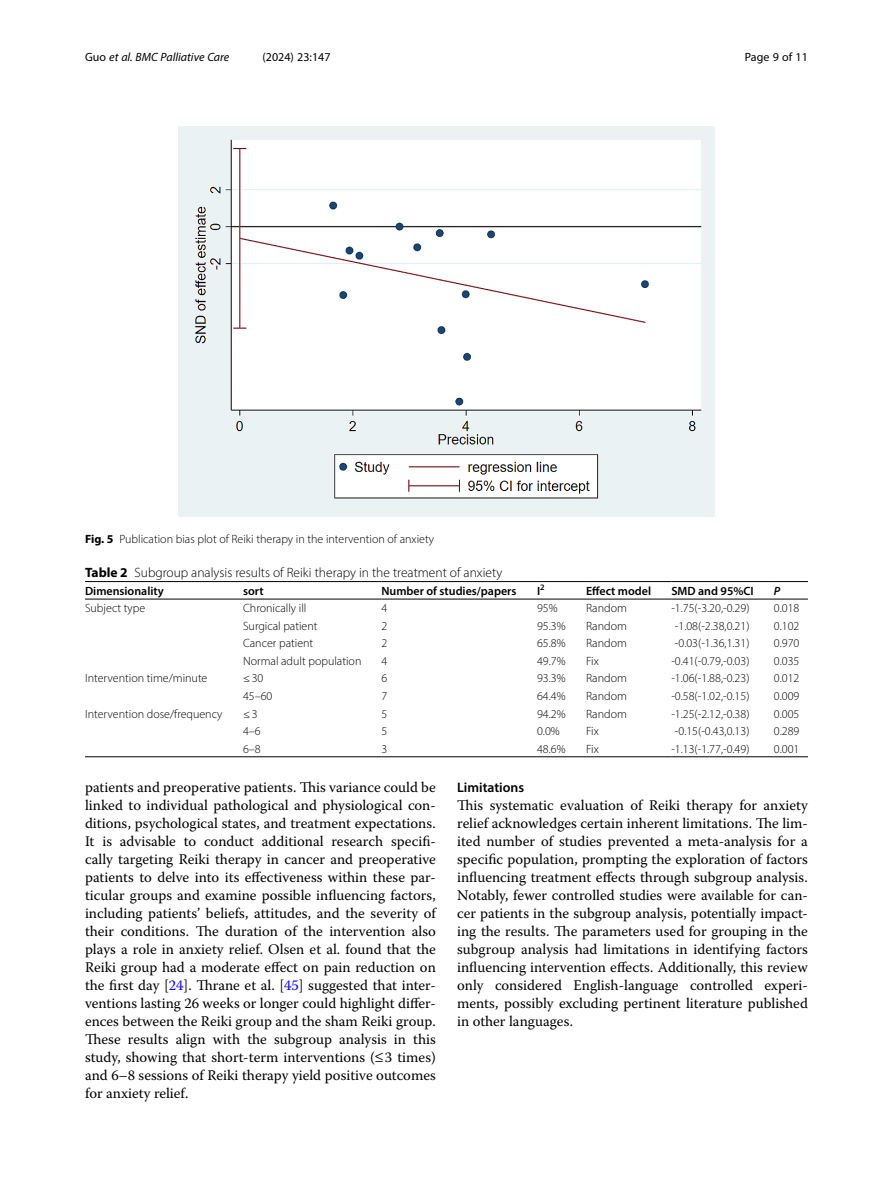
<style>
.page{position:relative;width:893px;height:1191px;background:#fff}
.page>*{position:absolute;margin:0;border:0;box-sizing:border-box;transform-origin:0 0}
.Body_Text_Indent{font:14.7px/18px "Warnock Pro";color:#000;text-align:justify}
.Body_Text{font:14.7px/18px "Warnock Pro";color:#000;text-align:justify}
.Head_2{font:600 13.8px "Myriad Pro";color:#000}
.Table_Caption{font:300 13.5px "Myriad Pro";color:#000}
.Table_Body{font:300 12px "Myriad Pro";color:#000}
.Table_Head{font:600 12px "Myriad Pro";color:#000}
.Figure_Caption{font:300 12px "Myriad Pro";color:#000}
.t1{font:italic 12px "Myriad Pro";color:#000}
.t2{font:12px "Myriad Pro";color:#000}
.Table_Head-2{font:italic 600 12px "Myriad Pro";color:#000}
.s1{font-style:normal}
.s2{font-weight:700}
.s3{color:#00f}
</style>
<div class="page">
<hr style="left:85px;top:599px;width:158px;height:1px;background:#000">
<hr style="left:243px;top:581px;width:138px;height:1px;background:#000">
<hr style="left:243px;top:599px;width:138px;height:1px;background:#000">
<hr style="left:381px;top:581px;width:156px;height:1px;background:#000">
<hr style="left:381px;top:599px;width:156px;height:1px;background:#000">
<hr style="left:537px;top:581px;width:49px;height:1px;background:#000">
<hr style="left:537px;top:599px;width:49px;height:1px;background:#000">
<hr style="left:586px;top:581px;width:85px;height:1px;background:#000">
<hr style="left:586px;top:599px;width:85px;height:1px;background:#000">
<hr style="left:671px;top:581px;width:103px;height:1px;background:#000">
<hr style="left:671px;top:599px;width:103px;height:1px;background:#000">
<hr style="left:774px;top:581px;width:34px;height:1px;background:#000">
<hr style="left:774px;top:599px;width:34px;height:1px;background:#000">
<hr style="left:85px;top:756px;width:158px;height:1px;background:#000">
<hr style="left:243px;top:756px;width:138px;height:1px;background:#000">
<hr style="left:381px;top:756px;width:156px;height:1px;background:#000">
<hr style="left:537px;top:756px;width:49px;height:1px;background:#000">
<hr style="left:586px;top:756px;width:85px;height:1px;background:#000">
<hr style="left:671px;top:756px;width:103px;height:1px;background:#000">
<hr style="left:774px;top:756px;width:34px;height:1px;background:#000">
<hr style="left:85px;top:581px;width:158px;height:1px;background:#000">
<img style="left:178px;top:126px;width:536px;height:390px">
<p class="t1" style="left:85px;top:50px;width:146px"><span class="s1">Guo</span> et al. BMC Palliative Care</p>
<p class="t2" style="left:262px;top:50px;width:70px">(2024) 23:147</p>
<p class="t2" style="left:745px;top:50px;width:65px">Page 9 of 11</p>
<p class="Figure_Caption" style="left:85px;top:532px;width:351px"><span class="s2">Fig. 5</span> Publication bias plot of Reiki therapy in the intervention of anxiety</p>
<p class="Table_Caption" style="left:85px;top:564px;width:419px"><span class="s2">Table 2</span> Subgroup analysis results of Reiki therapy in the treatment of anxiety</p>
<p class="Table_Head" style="left:85px;top:583px;width:80px">Dimensionality</p>
<p class="Table_Head" style="left:243px;top:583px;width:22px">sort</p>
<p class="Table_Head" style="left:381px;top:583px;width:137px">Number of studies/papers</p>
<p class="Table_Head" style="left:537px;top:583px;width:9px">I<sup>2</sup></p>
<p class="Table_Head" style="left:586px;top:583px;width:67px">Effect model</p>
<p class="Table_Head" style="left:671px;top:583px;width:84px">SMD and 95%CI</p>
<p class="Table_Head-2" style="left:774px;top:583px;width:8px">P</p>
<p class="Table_Body" style="left:85px;top:601px;width:62px">Subject type</p>
<p class="Table_Body" style="left:243px;top:601px;width:65px">Chronically ill</p>
<p class="Table_Body" style="left:381px;top:601px;width:7px">4</p>
<p class="Table_Body" style="left:537px;top:601px;width:22px">95%</p>
<p class="Table_Body" style="left:586px;top:601px;width:42px">Random</p>
<p class="Table_Body" style="left:671px;top:601px;width:80px">-1.75(-3.20,-0.29)</p>
<p class="Table_Body" style="left:774px;top:601px;width:27px">0.018</p>
<p class="Table_Body" style="left:243px;top:619px;width:76px">Surgical patient</p>
<p class="Table_Body" style="left:381px;top:619px;width:7px">2</p>
<p class="Table_Body" style="left:537px;top:619px;width:30px">95.3%</p>
<p class="Table_Body" style="left:586px;top:619px;width:42px">Random</p>
<p class="Table_Body" style="left:675px;top:619px;width:76px">-1.08(-2.38,0.21)</p>
<p class="Table_Body" style="left:774px;top:619px;width:27px">0.102</p>
<p class="Table_Body" style="left:243px;top:636px;width:72px">Cancer patient</p>
<p class="Table_Body" style="left:381px;top:636px;width:7px">2</p>
<p class="Table_Body" style="left:537px;top:636px;width:30px">65.8%</p>
<p class="Table_Body" style="left:586px;top:636px;width:42px">Random</p>
<p class="Table_Body" style="left:675px;top:636px;width:76px">-0.03(-1.36,1.31)</p>
<p class="Table_Body" style="left:774px;top:636px;width:27px">0.970</p>
<p class="Table_Body" style="left:243px;top:654px;width:120px">Normal adult population</p>
<p class="Table_Body" style="left:381px;top:654px;width:7px">4</p>
<p class="Table_Body" style="left:537px;top:654px;width:30px">49.7%</p>
<p class="Table_Body" style="left:586px;top:654px;width:14px">Fix</p>
<p class="Table_Body" style="left:671px;top:654px;width:80px">-0.41(-0.79,-0.03)</p>
<p class="Table_Body" style="left:774px;top:654px;width:27px">0.035</p>
<p class="Table_Body" style="left:85px;top:671px;width:124px">Intervention time/minute</p>
<p class="Table_Body" style="left:243px;top:671px;width:22px">≤30</p>
<p class="Table_Body" style="left:381px;top:671px;width:7px">6</p>
<p class="Table_Body" style="left:537px;top:671px;width:30px">93.3%</p>
<p class="Table_Body" style="left:586px;top:671px;width:42px">Random</p>
<p class="Table_Body" style="left:671px;top:671px;width:80px">-1.06(-1.88,-0.23)</p>
<p class="Table_Body" style="left:774px;top:671px;width:27px">0.012</p>
<p class="Table_Body" style="left:243px;top:689px;width:31px">45–60</p>
<p class="Table_Body" style="left:381px;top:689px;width:7px">7</p>
<p class="Table_Body" style="left:537px;top:689px;width:30px">64.4%</p>
<p class="Table_Body" style="left:586px;top:689px;width:42px">Random</p>
<p class="Table_Body" style="left:671px;top:689px;width:80px">-0.58(-1.02,-0.15)</p>
<p class="Table_Body" style="left:774px;top:689px;width:27px">0.009</p>
<p class="Table_Body" style="left:85px;top:706px;width:139px">Intervention dose/frequency</p>
<p class="Table_Body" style="left:243px;top:706px;width:16px">≤3</p>
<p class="Table_Body" style="left:381px;top:706px;width:7px">5</p>
<p class="Table_Body" style="left:537px;top:706px;width:30px">94.2%</p>
<p class="Table_Body" style="left:586px;top:706px;width:42px">Random</p>
<p class="Table_Body" style="left:671px;top:706px;width:80px">-1.25(-2.12,-0.38)</p>
<p class="Table_Body" style="left:774px;top:706px;width:27px">0.005</p>
<p class="Table_Body" style="left:243px;top:724px;width:19px">4–6</p>
<p class="Table_Body" style="left:381px;top:724px;width:7px">5</p>
<p class="Table_Body" style="left:537px;top:724px;width:24px">0.0%</p>
<p class="Table_Body" style="left:586px;top:724px;width:14px">Fix</p>
<p class="Table_Body" style="left:675px;top:724px;width:76px">-0.15(-0.43,0.13)</p>
<p class="Table_Body" style="left:774px;top:724px;width:27px">0.289</p>
<p class="Table_Body" style="left:243px;top:741px;width:19px">6–8</p>
<p class="Table_Body" style="left:381px;top:741px;width:7px">3</p>
<p class="Table_Body" style="left:537px;top:741px;width:30px">48.6%</p>
<p class="Table_Body" style="left:586px;top:741px;width:14px">Fix</p>
<p class="Table_Body" style="left:671px;top:741px;width:80px">-1.13(-1.77,-0.49)</p>
<p class="Table_Body" style="left:774px;top:741px;width:27px">0.001</p>
<p class="Body_Text_Indent" style="left:85px;top:778px;width:352px">patients and preoperative patients. This variance could be linked to individual pathological and physiological con&shy;ditions, psychological states, and treatment expectations.<br>It is advisable to conduct additional research specifi&shy;cally targeting Reiki therapy in cancer and preoperative patients to delve into its effectiveness within these par&shy;ticular groups and examine possible influencing factors, including patients’ beliefs, attitudes, and the severity of their conditions. The duration of the intervention also plays a role in anxiety relief. Olsen et al. found that the Reiki group had a moderate effect on pain reduction on the first day [<span class="s3">24</span>]. Thrane et al. [<span class="s3">45</span>] suggested that inter&shy;ventions lasting 26 weeks or longer could highlight differ&shy;ences between the Reiki group and the sham Reiki group.<br>These results align with the subgroup analysis in this study, showing that short-term interventions (≤3 times) and 6–8 sessions of Reiki therapy yield positive outcomes for anxiety relief.</p>
<p class="Head_2" style="left:457px;top:779px;width:69px">Limitations</p>
<p class="Body_Text" style="left:457px;top:796px;width:352px">This systematic evaluation of Reiki therapy for anxiety relief acknowledges certain inherent limitations. The lim&shy;ited number of studies prevented a meta-analysis for a specific population, prompting the exploration of factors influencing treatment effects through subgroup analysis.<br>Notably, fewer controlled studies were available for can&shy;cer patients in the subgroup analysis, potentially impact&shy;ing the results. The parameters used for grouping in the subgroup analysis had limitations in identifying factors influencing intervention effects. Additionally, this review only considered English-language controlled experi&shy;ments, possibly excluding pertinent literature published in other languages.</p>
</div>
